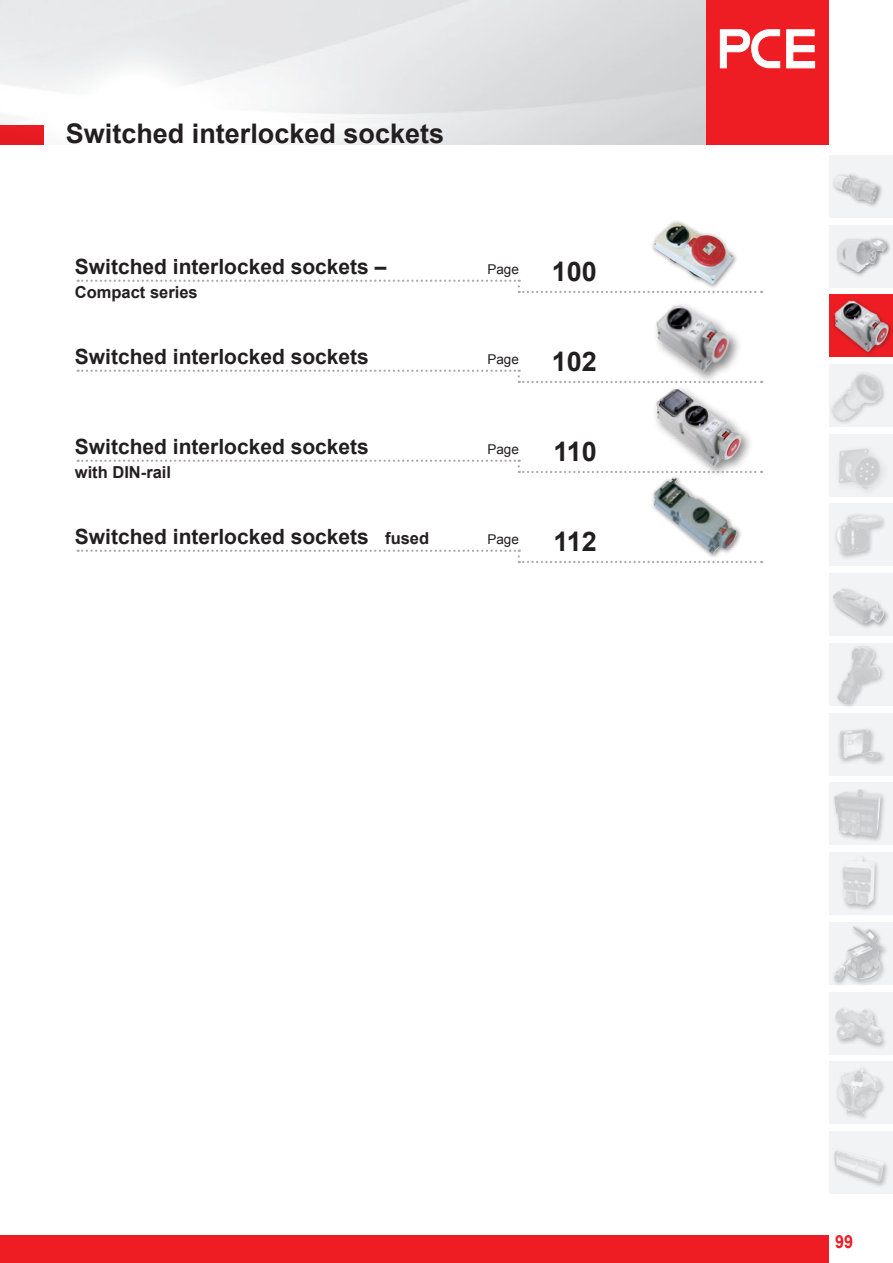
<style>
.page{position:relative;width:893px;height:1263px;background:#fff}
.page>*{position:absolute;margin:0;border:0;box-sizing:border-box;transform-origin:0 0}
.t1{font:700 27px "Arial";color:#231f20}
.t2{font:700 21px "Arial";color:#231f20}
.t3{font:700 18px "Arial";color:#ee1d23;scale:.9 1}
.t4{font:700 16.5px "Arial";color:#231f20}
.t5{font:13.5px "Arial";color:#231f20}
.s1{font-weight:700;font-size:27px}
.s2{font-size:16.5px}
</style>
<div class="page">
<div style="left:0;top:1235px;width:829px;height:28px;background:#ee1d23"></div>
<div style="left:706px;top:0;width:123px;height:145px;background:#ee1d23"></div>
<svg style="left:786px;top:29px;width:29px;height:39px"></svg>
<svg style="left:720px;top:29px;width:60px;height:39px"></svg>
<div style="left:650px;top:219px;width:89px;height:70px;background:#231f20;opacity:.55"></div>
<img style="left:654px;top:222px;width:80px;height:58px">
<div style="left:650px;top:474px;width:92px;height:85px;background:#231f20;opacity:.55"></div>
<img style="left:654px;top:478px;width:83px;height:72px">
<div style="left:1px;top:125px;width:43px;height:20px;background:#e71b21"></div>
<div style="left:829px;top:155px;width:64px;height:62px;background:#f2f3f4"></div>
<div style="left:829px;top:225px;width:64px;height:62px;background:#f2f3f4"></div>
<div style="left:829px;top:295px;width:64px;height:62px;background:#ee1d23"></div>
<div style="left:829px;top:364px;width:64px;height:62px;background:#f2f3f4"></div>
<div style="left:829px;top:434px;width:64px;height:62px;background:#f2f3f4"></div>
<div style="left:829px;top:504px;width:64px;height:62px;background:#f2f3f4"></div>
<div style="left:829px;top:574px;width:64px;height:62px;background:#f2f3f4"></div>
<div style="left:829px;top:643px;width:64px;height:62px;background:#f2f3f4"></div>
<div style="left:829px;top:713px;width:64px;height:62px;background:#f2f3f4"></div>
<div style="left:829px;top:783px;width:64px;height:62px;background:#f2f3f4"></div>
<div style="left:829px;top:853px;width:64px;height:62px;background:#f2f3f4"></div>
<div style="left:829px;top:922px;width:64px;height:62px;background:#f2f3f4"></div>
<div style="left:829px;top:992px;width:64px;height:62px;background:#f2f3f4"></div>
<div style="left:829px;top:1062px;width:64px;height:62px;background:#f2f3f4"></div>
<div style="left:829px;top:1131px;width:64px;height:63px;background:#f2f3f4"></div>
<div style="left:835px;top:236px;width:57px;height:42px;background:#231f20;opacity:.55"></div>
<img style="left:838px;top:239px;width:48px;height:33px">
<div style="left:829px;top:369px;width:58px;height:57px;background:#231f20;opacity:.55"></div>
<img style="left:832px;top:373px;width:50px;height:48px">
<div style="left:833px;top:512px;width:54px;height:48px;background:#231f20;opacity:.55"></div>
<img style="left:837px;top:515px;width:45px;height:40px">
<div style="left:834px;top:644px;width:51px;height:65px;background:#231f20;opacity:.55"></div>
<img style="left:837px;top:647px;width:44px;height:58px">
<div style="left:835px;top:1065px;width:52px;height:57px;background:#231f20;opacity:.55"></div>
<img style="left:838px;top:1068px;width:43px;height:48px">
<div style="left:832px;top:1147px;width:58px;height:41px;background:#231f20;opacity:.55"></div>
<img style="left:834px;top:1150px;width:4px;height:17px">
<div style="left:831px;top:171px;width:53px;height:37px;background:#231f20;opacity:.55"></div>
<svg style="left:843px;top:174px;width:7px;height:4px"></svg>
<div style="left:832px;top:787px;width:55px;height:56px;background:#231f20;opacity:.55"></div>
<img style="left:834px;top:789px;width:47px;height:48px">
<div style="left:833px;top:1006px;width:55px;height:44px;background:#231f20;opacity:.55"></div>
<img style="left:835px;top:1007px;width:47px;height:36px">
<div style="left:836px;top:726px;width:51px;height:40px;background:#231f20;opacity:.55"></div>
<img style="left:841px;top:728px;width:23px;height:3px">
<div style="left:840px;top:854px;width:41px;height:58px;background:#231f20;opacity:.55"></div>
<img style="left:843px;top:856px;width:32px;height:49px">
<div style="left:831px;top:586px;width:60px;height:44px;background:#231f20;opacity:.55"></div>
<div style="left:831px;top:923px;width:58px;height:63px;background:#231f20;opacity:.55"></div>
<img style="left:834px;top:926px;width:50px;height:55px">
<div style="left:833px;top:443px;width:57px;height:56px;background:#f2f3f4"></div>
<img style="left:833px;top:448px;width:51px;height:51px">
<img style="left:656px;top:305px;width:83px;height:65px">
<div style="left:652px;top:384px;width:102px;height:94px;background:#fff"></div>
<img style="left:655px;top:388px;width:96px;height:72px">
<div style="left:832px;top:298px;width:61px;height:58px;background:#231f20;opacity:.55"></div>
<img style="left:832px;top:298px;width:59px;height:57px">
<img style="left:0;top:0;width:17px;height:145px">
<svg style="left:78px;top:280px;width:684px;height:13px"></svg>
<svg style="left:78px;top:370px;width:684px;height:13px"></svg>
<svg style="left:78px;top:460px;width:684px;height:13px"></svg>
<svg style="left:78px;top:550px;width:684px;height:13px"></svg>
<p class="t1" style="left:66px;top:115px;width:380px">Switched interlocked sockets</p>
<p class="t2" style="left:75px;top:252px;width:313px">Switched interlocked sockets –</p>
<p class="t5" style="left:487px;top:260px;width:111px">Page <span class="s1">100</span></p>
<p class="t4" style="left:75px;top:281px;width:124px">Compact series</p>
<p class="t2" style="left:75px;top:342px;width:296px">Switched interlocked sockets</p>
<p class="t5" style="left:487px;top:350px;width:111px">Page <span class="s1">102</span></p>
<p class="t2" style="left:75px;top:432px;width:296px">Switched interlocked sockets</p>
<p class="t5" style="left:487px;top:440px;width:33px">Page</p>
<p class="t1" style="left:553px;top:434px;width:45px">110</p>
<p class="t4" style="left:75px;top:461px;width:98px">with DIN-rail</p>
<p class="t2" style="left:75px;top:522px;width:356px">Switched interlocked sockets <span class="s2">fused</span></p>
<p class="t5" style="left:487px;top:530px;width:33px">Page</p>
<p class="t1" style="left:553px;top:524px;width:45px">112</p>
<p class="t3" style="left:835px;top:1230px;width:22px">99</p>
</div>
